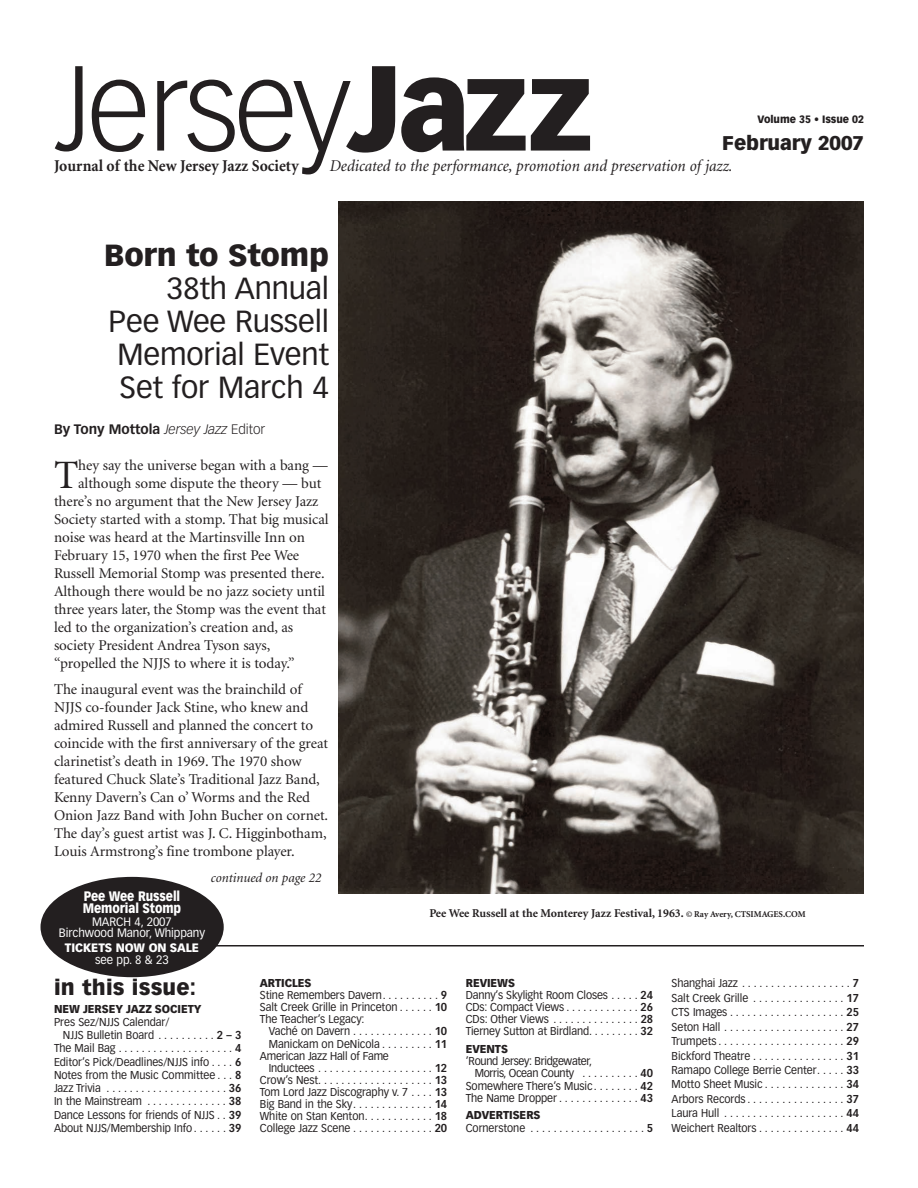
<style>
.page{position:relative;width:918px;height:1188px;background:#fff}
.page>*{position:absolute;margin:0;border:0;box-sizing:border-box;transform-origin:0 0}
.t1{font:300 118.5px "Vectora LH";letter-spacing:-.035em;color:#231f20}
.t2{font:40.35px "Minion";color:#231f20}
.t3{font:30px/33px "Vectora LH";letter-spacing:-.005em;color:#231f20;text-align:right}
.t4{font:900 30px "Vectora LH";letter-spacing:-.005em;color:#231f20}
.t5{font:900 21px "Vectora LH";letter-spacing:.01em;color:#231f20}
.t6{font:900 19.5px "Vectora LH";letter-spacing:-.005em;color:#231f20}
.t7{font:italic 16.5px "Minion";color:#231f20;scale:.95 1}
.t8{font:700 16.5px "Minion";color:#231f20;scale:.95 1}
.t9{font:15px/18px "Minion";letter-spacing:-.005em;color:#231f20}
.t10{font:700 13.5px "Vectora LH";letter-spacing:-.005em;color:#231f20}
.t11{font:900 13.5px/12px "Vectora LH";letter-spacing:-.005em;color:#fff;scale:.85 1}
.t12{font:italic 13.5px "Minion";letter-spacing:-.005em;color:#231f20}
.t13{font:700 12px "Minion";color:#231f20}
.t14{font:12px/12px "Vectora LH";letter-spacing:-.005em;color:#fff;text-align:center;scale:.95 1}
.t15{font:900 12px "Vectora LH";letter-spacing:-.005em;color:#fff;scale:.95 1}
.t16{font:11.25px/14.4px "Vectora LH";letter-spacing:-.005em;color:#231f20;scale:.95 1}
.t17{font:11.25px "Vectora LH";letter-spacing:-.03em;color:#231f20;scale:.95 1}
.t18{font:900 11.25px "Vectora LH";letter-spacing:-.005em;color:#231f20;scale:.95 1}
.t19{font:900 10.5px "Vectora LH";letter-spacing:-.005em;color:#231f20;scale:.95 1}
.s1{font-weight:900}
.s2{font-weight:300;font-style:italic}
.s3{font-weight:300}
.s4{font-size:9px}
.s5{font-weight:700}
</style>
<div class="page">
<hr style="left:216px;top:945px;width:648px;height:1px;background:#231f20">
<img style="left:339px;top:201px;width:525px;height:693px">
<div style="left:41px;top:877px;width:183px;height:100px;background:#231f20;border-radius:50%"></div>
<h1 class="t1" style="left:54px;top:58px;width:541px">Jersey<span class="s1">Jazz</span></h1>
<p class="t19" style="left:758px;top:115px;width:114px">Volume 35 • Issue 02</p>
<h3 class="t6" style="left:722px;top:135px;width:143px">February 2007</h3>
<h3 class="t8" style="left:54px;top:160px;width:259px">Journal of the New Jersey Jazz Society</h3>
<h3 class="t7" style="left:330px;top:160px;width:426px">Dedicated to the performance, promotion and preservation of jazz.</h3>
<h3 class="t4" style="left:104px;top:243px;width:227px">Born to Stomp</h3>
<h3 class="t3" style="left:109px;top:274px;width:222px">38th Annual<br>Pee Wee Russell<br>Memorial Event<br>Set for March 4</h3>
<p class="t10" style="left:54px;top:424px;width:213px">By Tony Mottola <span class="s2">Jersey Jazz</span> <span class="s3">Editor</span></p>
<h2 class="t2" style="left:54px;top:460px;width:26px">T</h2>
<h3 class="t9" style="left:78px;top:458px;width:251px">hey say the universe began with a bang —</h3>
<h3 class="t9" style="left:78px;top:476px;width:245px">although some dispute the theory — but</h3>
<h3 class="t9" style="left:54px;top:494px;width:266px">there’s no argument that the New Jersey Jazz</h3>
<h3 class="t9" style="left:54px;top:512px;width:276px">Society started with a stomp. That big musical</h3>
<h3 class="t9" style="left:54px;top:530px;width:253px">noise was heard at the Martinsville Inn on</h3>
<h3 class="t9" style="left:54px;top:548px;width:247px">February 15, 1970 when the first Pee Wee</h3>
<h3 class="t9" style="left:54px;top:566px;width:272px">Russell Memorial Stomp was presented there.</h3>
<h3 class="t9" style="left:54px;top:584px;width:273px">Although there would be no jazz society until</h3>
<h3 class="t9" style="left:54px;top:602px;width:274px">three years later, the Stomp was the event that</h3>
<h3 class="t9" style="left:54px;top:620px;width:241px">led to the organization’s creation and, as</h3>
<h3 class="t9" style="left:54px;top:638px;width:218px">society President Andrea Tyson says,</h3>
<h3 class="t9" style="left:54px;top:656px;width:242px">“propelled the NJJS to where it is today.”</h3>
<p class="t9" style="left:54px;top:681px;width:276px">The inaugural event was the brainchild of NJJS co-founder Jack Stine, who knew and admired Russell and planned the concert to coincide with the first anniversary of the great clarinetist’s death in 1969. The 1970 show featured Chuck Slate’s Traditional Jazz Band, Kenny Davern’s Can o’ Worms and the Red Onion Jazz Band with John Bucher on cornet.<br>The day’s guest artist was J. C. Higginbotham, Louis Armstrong’s fine trombone player.</p>
<p class="t12" style="left:211px;top:873px;width:112px">continued on page 22</p>
<p class="t11" style="left:83px;top:892px;width:117px">Pee Wee Russell<br>Memorial Stomp</p>
<p class="t14" style="left:59px;top:916px;width:155px">MARCH 4, 2007<br>Birchwood Manor, Whippany</p>
<p class="t15" style="left:65px;top:943px;width:143px">TICKETS NOW ON SALE</p>
<p class="t14" style="left:95px;top:955px;width:79px">see pp. 8 &amp; 23</p>
<p class="t13" style="left:429px;top:909px;width:378px">Pee Wee Russell at the Monterey Jazz Festival, 1963. <span class="s4">© Ray Avery, CTSIMAGES.COM</span></p>
<h3 class="t5" style="left:54px;top:979px;width:144px">in this issue:</h3>
<p class="t18" style="left:54px;top:1004px;width:157px">NEW JERSEY JAZZ SOCIETY</p>
<p class="t16" style="left:54px;top:1015px;width:123px">Pres Sez/NJJS Calendar/</p>
<p class="t16" style="left:63px;top:1029px;width:189px">NJJS Bulletin Board . . . . . . . . . . <span class="s5">2 – 3</span></p>
<p class="t16" style="left:54px;top:1042px;width:199px">The Mail Bag . . . . . . . . . . . . . . . . . . . . <span class="s5">4</span></p>
<p class="t16" style="left:54px;top:1055px;width:199px">Editor’s Pick/Deadlines/NJJS info . . . . <span class="s5">6</span></p>
<p class="t16" style="left:54px;top:1068px;width:199px">Notes from the Music Committee . . . <span class="s5">8</span></p>
<p class="t16" style="left:54px;top:1082px;width:199px">Jazz Trivia . . . . . . . . . . . . . . . . . . . . . <span class="s5">36</span></p>
<p class="t16" style="left:54px;top:1095px;width:199px">In the Mainstream . . . . . . . . . . . . . . <span class="s5">38</span></p>
<p class="t16" style="left:54px;top:1108px;width:199px">Dance Lessons for friends of NJJS . . <span class="s5">39</span></p>
<p class="t16" style="left:54px;top:1121px;width:199px">About NJJS/Membership Info . . . . . . <span class="s5">39</span></p>
<p class="t16" style="left:260px;top:978px;width:199px;line-height:12px"><span class="s1">ARTICLES<br></span>Stine Remembers Davern. . . . . . . . . . <span class="s5">9<br></span>Salt Creek Grille in Princeton . . . . . . <span class="s5">10<br></span>The Teacher’s Legacy:</p>
<p class="t16" style="left:269px;top:1025px;width:189px">Vaché on Davern . . . . . . . . . . . . . . <span class="s5">10</span></p>
<p class="t16" style="left:269px;top:1037px;width:189px">Manickam on DeNicola . . . . . . . . . <span class="s5">11</span></p>
<p class="t16" style="left:260px;top:1049px;width:137px">American Jazz Hall of Fame</p>
<p class="t16" style="left:269px;top:1061px;width:189px">Inductees . . . . . . . . . . . . . . . . . . . . <span class="s5">12</span></p>
<p class="t16" style="left:260px;top:1073px;width:199px">Crow’s Nest. . . . . . . . . . . . . . . . . . . . <span class="s5">13</span></p>
<p class="t16" style="left:260px;top:1085px;width:199px">Tom Lord Jazz Discography v. 7 . . . . <span class="s5">13</span></p>
<p class="t16" style="left:260px;top:1097px;width:199px">Big Band in the Sky. . . . . . . . . . . . . . <span class="s5">14</span></p>
<p class="t16" style="left:260px;top:1109px;width:199px">White on Stan Kenton. . . . . . . . . . . . <span class="s5">18</span></p>
<p class="t16" style="left:260px;top:1121px;width:199px">College Jazz Scene . . . . . . . . . . . . . . <span class="s5">20</span></p>
<p class="t16" style="left:466px;top:978px;width:199px;line-height:12px"><span class="s1">REVIEWS<br></span>Danny’s Skylight Room Closes . . . . . <span class="s5">24<br></span>CDs: Compact Views . . . . . . . . . . . . . <span class="s5">26<br></span>CDs: Other Views . . . . . . . . . . . . . . . <span class="s5">28<br></span>Tierney Sutton at Birdland. . . . . . . . . <span class="s5">32</span></p>
<p class="t18" style="left:466px;top:1044px;width:46px">EVENTS</p>
<p class="t17" style="left:466px;top:1056px;width:135px">’Round Jersey: Bridgewater,</p>
<p class="t17" style="left:475px;top:1069px;width:189px">Morris, Ocean County . . . . . . . . . . <span class="s5">40</span></p>
<p class="t16" style="left:466px;top:1079px;width:199px">Somewhere There’s Music. . . . . . . . <span class="s5">42</span></p>
<p class="t16" style="left:466px;top:1091px;width:199px">The Name Dropper . . . . . . . . . . . . . . <span class="s5">43</span></p>
<p class="t16" style="left:466px;top:1110px;width:199px;line-height:12.5px"><span class="s1">ADVERTISERS<br></span>Cornerstone . . . . . . . . . . . . . . . . . . . . <span class="s5">5</span></p>
<p class="t16" style="left:672px;top:977px;width:199px;text-align:justify">Shanghai Jazz . . . . . . . . . . . . . . . . . . . <span class="s5">7<br></span>Salt Creek Grille . . . . . . . . . . . . . . . . <span class="s5">17<br></span>CTS Images . . . . . . . . . . . . . . . . . . . . <span class="s5">25<br></span>Seton Hall . . . . . . . . . . . . . . . . . . . . . <span class="s5">27<br></span>Trumpets . . . . . . . . . . . . . . . . . . . . . . <span class="s5">29<br></span>Bickford Theatre . . . . . . . . . . . . . . . . <span class="s5">31<br></span>Ramapo College Berrie Center. . . . . <span class="s5">33<br></span>Motto Sheet Music . . . . . . . . . . . . . . <span class="s5">34<br></span>Arbors Records . . . . . . . . . . . . . . . . . <span class="s5">37<br></span>Laura Hull . . . . . . . . . . . . . . . . . . . . . <span class="s5">44<br></span>Weichert Realtors . . . . . . . . . . . . . . . <span class="s5">44</span></p>
</div>
